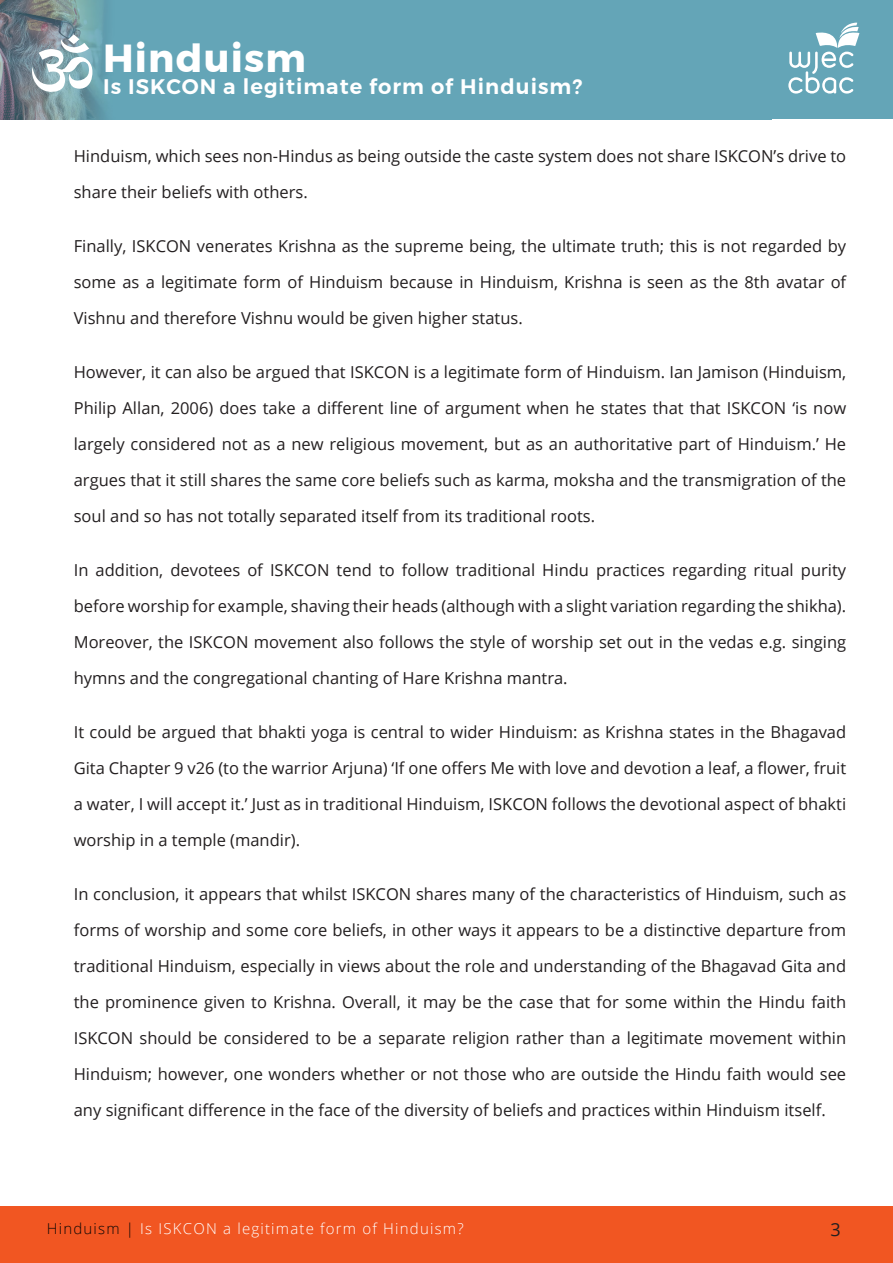
<style>
.page{position:relative;width:893px;height:1263px;background:#fff}
.page>*{position:absolute;margin:0;border:0;box-sizing:border-box;transform-origin:0 0}
.t1{font:700 39px "Montserrat";letter-spacing:.03em;color:#fff}
.t2{font:600 21px "Montserrat";letter-spacing:.05em;color:#fff}
.t3{font:18px "Open Sans";color:#231f20}
.Indent{font:16.5px/36px "Open Sans";color:#231f20;text-align:justify}
.t4{font:300 15px "Open Sans";letter-spacing:.08em;color:#fff}
.s1{color:#0c0806}
</style>
<div class="page">
<img style="left:0;top:0;width:767px;height:119px">
<div style="left:767px;top:0;width:126px;height:119px;background:#64a5b7"></div>
<svg style="left:788px;top:23px;width:71px;height:71px"></svg>
<div style="left:0;top:1206px;width:893px;height:57px;background:#f15622"></div>
<svg style="left:32px;top:34px;width:60px;height:59px"></svg>
<h1 class="t1" style="left:103px;top:27px;width:204px">Hinduism</h1>
<p class="t2" style="left:103px;top:70px;width:481px">Is ISKCON a legitimate form of Hinduism?</p>
<p class="Indent" style="left:74px;top:138px;width:774px">Hinduism, which sees non-Hindus as being outside the caste system does not share ISKCON’s drive to share their beliefs with others.</p>
<p class="Indent" style="left:74px;top:228px;width:774px">Finally, ISKCON venerates Krishna as the supreme being, the ultimate truth; this is not regarded by some as a legitimate form of Hinduism because in Hinduism, Krishna is seen as the 8th avatar of Vishnu and therefore Vishnu would be given higher status.</p>
<p class="Indent" style="left:74px;top:354px;width:774px">However, it can also be argued that ISKCON is a legitimate form of Hinduism. Ian Jamison (Hinduism, Philip Allan, 2006) does take a different line of argument when he states that that ISKCON ‘is now largely considered not as a new religious movement, but as an authoritative part of Hinduism.’ He argues that it still shares the same core beliefs such as karma, moksha and the transmigration of the soul and so has not totally separated itself from its traditional roots.</p>
<p class="Indent" style="left:74px;top:552px;width:774px">In addition, devotees of ISKCON tend to follow traditional Hindu practices regarding ritual purity before worship for example, shaving their heads (although with a slight variation regarding the shikha).<br>Moreover, the ISKCON movement also follows the style of worship set out in the vedas e.g. singing hymns and the congregational chanting of Hare Krishna mantra.</p>
<p class="Indent" style="left:74px;top:714px;width:774px">It could be argued that bhakti yoga is central to wider Hinduism: as Krishna states in the Bhagavad Gita Chapter 9 v26 (to the warrior Arjuna) ‘If one offers Me with love and devotion a leaf, a flower, fruit a water, I will accept it.’ Just as in traditional Hinduism, ISKCON follows the devotional aspect of bhakti worship in a temple (mandir).</p>
<p class="Indent" style="left:74px;top:876px;width:774px">In conclusion, it appears that whilst ISKCON shares many of the characteristics of Hinduism, such as forms of worship and some core beliefs, in other ways it appears to be a distinctive departure from traditional Hinduism, especially in views about the role and understanding of the Bhagavad Gita and the prominence given to Krishna. Overall, it may be the case that for some within the Hindu faith ISKCON should be considered to be a separate religion rather than a legitimate movement within Hinduism; however, one wonders whether or not those who are outside the Hindu faith would see any significant difference in the face of the diversity of beliefs and practices within Hinduism itself.</p>
<p class="t4" style="left:47px;top:1218px;width:418px"><span class="s1">Hinduism |</span> Is ISKCON a legitimate form of Hinduism?</p>
<p class="t3" style="left:830px;top:1217px;width:12px">3</p>
</div>
